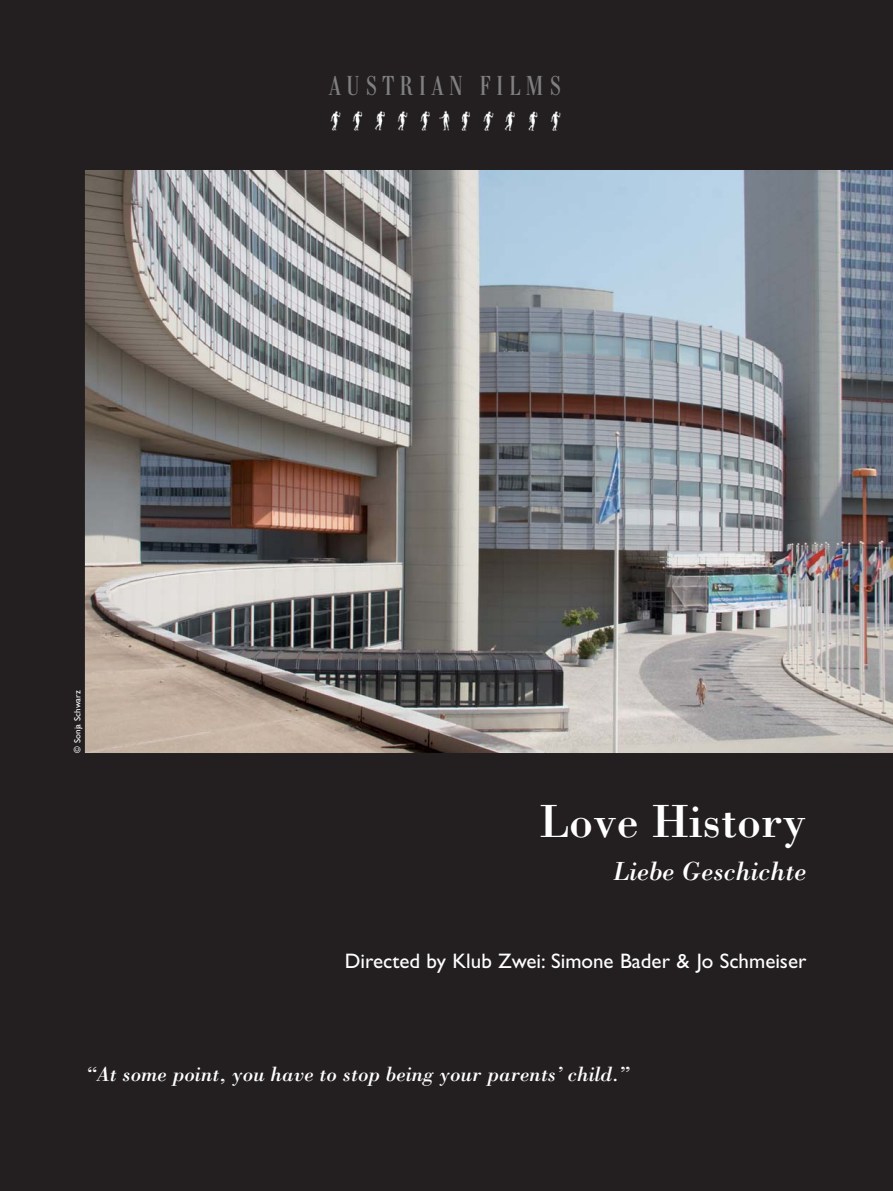
<style>
.page{position:relative;width:893px;height:1191px;background:#231f20}
.page>*{position:absolute;margin:0;border:0;box-sizing:border-box;transform-origin:0 0}
.t1{font:48px "Bodoni+YHJDZU";color:#fff}
.t2{font:27px "Bodoni Italic+HYEFVI";color:#fff}
.t3{font:27px "Bodoni Bert Con BQ Regular+RNXPSG";letter-spacing:.215em;color:#808080}
.t4{font:21px "Bodoni Italic+HYEFVI";color:#fff}
.t5{font:21px "Gill Sans+ECGKCV";color:#fff}
.t6{font:9px "Gill Sans+ECGKCV";color:#fff}
</style>
<div class="page">
<img style="left:85px;top:170px;width:808px;height:583px">
<img style="left:330px;top:113px;width:231px;height:18px">
<p class="t6" style="left:72px;top:752px;width:63px;rotate:-90deg">© Sonja Schwarz</p>
<p class="t3" style="left:329px;top:76px;width:233px">AUSTRIAN FILMS</p>
<h1 class="t1" style="left:540px;top:791px;width:268px">Love History</h1>
<p class="t2" style="left:613px;top:860px;width:195px">Liebe Geschichte</p>
<p class="t5" style="left:345px;top:948px;width:463px">Directed by Klub Zwei: Simone Bader &amp; Jo Schmeiser</p>
<p class="t4" style="left:87px;top:1065px;width:545px">“At some point, you have to stop being your parents’ child.”</p>
</div>
